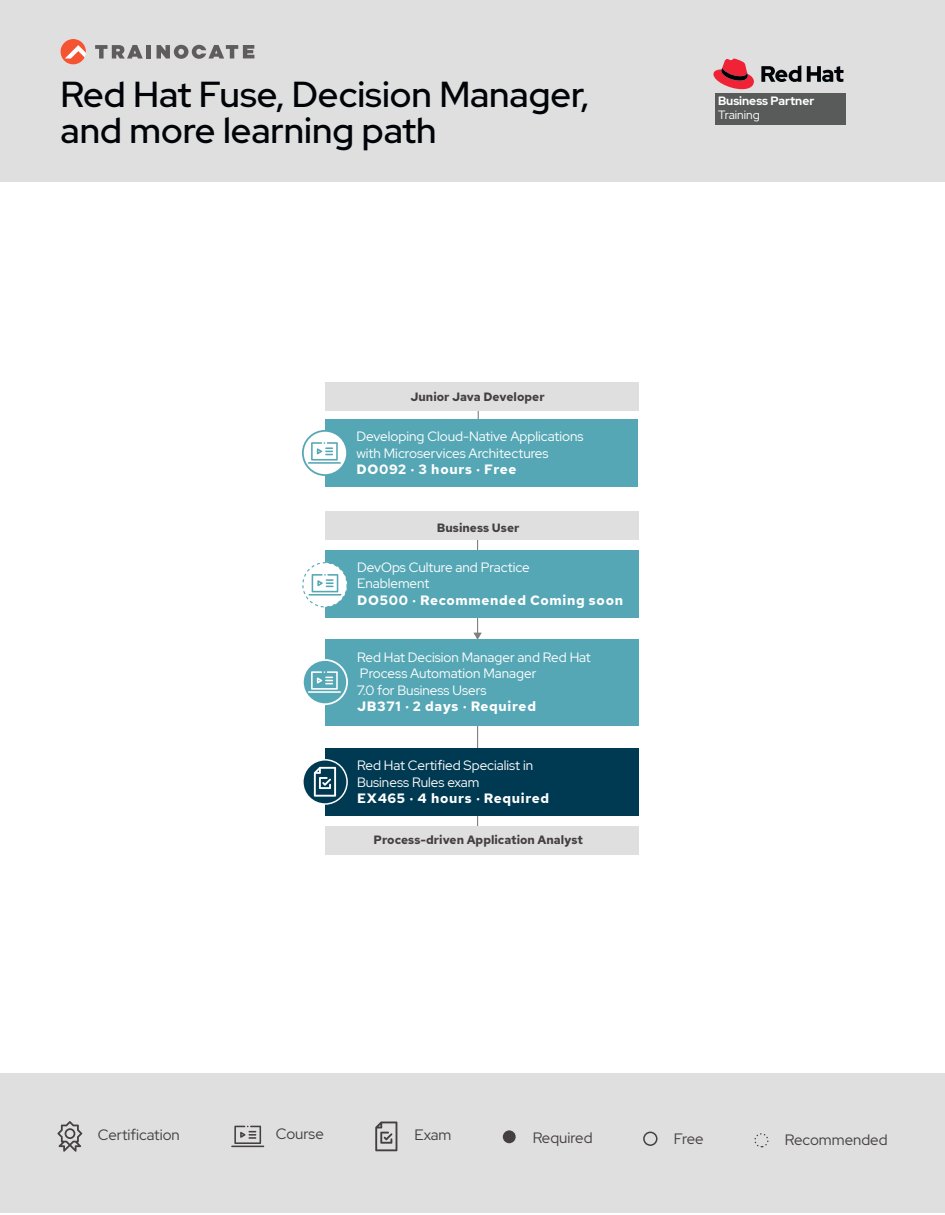
<style>
.page{position:relative;width:945px;height:1215px;background:#fff}
.page>*{position:absolute;margin:0;border:0;box-sizing:border-box;transform-origin:0 0}
.t1{font:500 36px/36px "Red Hat Display";color:#000409}
.t2{font:15px "Red Hat Display";color:#444041}
.t3{font:13.5px/16.5px "Red Hat Display";color:#fff}
.t4{font:700 13.5px "Red Hat Text";letter-spacing:.05em;color:#fff}
.t5{font:700 12px "Red Hat Text";color:#444041}
.t6{font:700 12px "Red Hat Display";color:#fff}
.t7{font:12px "Red Hat Display";color:#fff}
</style>
<div class="page">
<div style="left:0;top:0;width:945px;height:182px;background:#e0dfdf"></div>
<div style="left:0;top:1074px;width:945px;height:139px;background:#e0dfdf"></div>
<svg style="left:57px;top:1121px;width:25px;height:31px"></svg>
<div style="left:643px;top:1132px;width:15px;height:14px;border:2px solid #444041;border-radius:50%"></div>
<div style="left:754px;top:1133px;width:15px;height:14px;border:2px dashed #444041;border-radius:50%"></div>
<div style="left:503px;top:1130px;width:13px;height:13px;background:#444041;border-radius:50%"></div>
<svg style="left:231px;top:1126px;width:33px;height:21px"></svg>
<svg style="left:375px;top:1122px;width:22px;height:29px"></svg>
<hr style="left:477px;top:536px;width:1px;height:98px;background:#808081">
<svg style="left:473px;top:633px;width:9px;height:7px"></svg>
<hr style="left:477px;top:724px;width:1px;height:106px;background:#808081">
<div style="left:325px;top:420px;width:313px;height:67px;background:#55a7b5"></div>
<div style="left:325px;top:550px;width:313px;height:67px;background:#55a7b5"></div>
<div style="left:325px;top:640px;width:313px;height:86px;background:#55a7b5"></div>
<div style="left:325px;top:748px;width:313px;height:68px;background:#003a52"></div>
<div style="left:325px;top:382px;width:313px;height:29px;background:#e0dfdf"></div>
<div style="left:325px;top:512px;width:313px;height:28px;background:#e0dfdf"></div>
<div style="left:325px;top:826px;width:313px;height:29px;background:#e0dfdf"></div>
<div style="left:303px;top:431px;width:44px;height:44px;background:#fff;border-radius:50%"></div>
<div style="left:302px;top:430px;width:46px;height:46px;border:2px solid #55a7b5;border-radius:50%"></div>
<svg style="left:308px;top:442px;width:33px;height:22px"></svg>
<div style="left:303px;top:563px;width:44px;height:44px;background:#fff;border-radius:50%"></div>
<div style="left:302px;top:562px;width:46px;height:45px;border:1px dashed #55a7b5;border-radius:50%"></div>
<svg style="left:308px;top:574px;width:33px;height:22px"></svg>
<div style="left:303px;top:660px;width:44px;height:44px;background:#55a7b5;border-radius:50%"></div>
<div style="left:302px;top:659px;width:46px;height:46px;border:2px solid #fff;border-radius:50%"></div>
<svg style="left:308px;top:671px;width:33px;height:22px"></svg>
<svg style="left:303px;top:760px;width:44px;height:44px"></svg>
<div style="left:302px;top:759px;width:46px;height:46px;border:2px solid #fff;border-radius:50%"></div>
<svg style="left:314px;top:767px;width:22px;height:30px"></svg>
<svg style="left:713px;top:59px;width:41px;height:30px"></svg>
<svg style="left:761px;top:65px;width:83px;height:17px"></svg>
<div style="left:715px;top:93px;width:130px;height:32px;background:#595b5a"></div>
<svg style="left:61px;top:39px;width:25px;height:25px"></svg>
<div style="left:146px;top:45px;width:5px;height:14px;background:#5e5c5d"></div>
<svg style="left:95px;top:45px;width:48px;height:14px"></svg>
<svg style="left:157px;top:45px;width:97px;height:14px"></svg>
<h1 class="t1" style="left:61px;top:76px;width:530px">Red Hat Fuse, Decision Manager, and more learning path</h1>
<p class="t6" style="left:718px;top:93px;width:98px">Business Partner</p>
<p class="t7" style="left:718px;top:107px;width:43px">Training</p>
<p class="t5" style="left:411px;top:389px;width:136px">Junior Java Developer</p>
<p class="t3" style="left:356px;top:428px;width:229px">Developing Cloud-Native Applications with Microservices Architectures</p>
<p class="t4" style="left:356px;top:461px;width:162px">DO092 · 3 hours · Free</p>
<p class="t5" style="left:437px;top:519px;width:84px">Business User</p>
<p class="t3" style="left:357px;top:559px;width:174px">DevOps Culture and Practice<br>Enablement</p>
<p class="t4" style="left:357px;top:591px;width:268px">DO500 · Recommended Coming soon</p>
<p class="t3" style="left:357px;top:649px;width:235px">Red Hat Decision Manager and Red Hat<br>Process Automation Manager<br>7.0 for Business Users</p>
<p class="t4" style="left:357px;top:698px;width:180px">JB371 · 2 days · Required</p>
<p class="t3" style="left:357px;top:757px;width:178px">Red Hat Certified Specialist in<br>Business Rules exam</p>
<p class="t4" style="left:357px;top:790px;width:194px">EX465 · 4 hours · Required</p>
<p class="t5" style="left:374px;top:832px;width:211px">Process-driven Application Analyst</p>
<p class="t2" style="left:276px;top:1124px;width:49px">Course</p>
<p class="t2" style="left:415px;top:1125px;width:38px">Exam</p>
<p class="t2" style="left:98px;top:1125px;width:84px">Certification</p>
<p class="t2" style="left:533px;top:1127px;width:61px">Required</p>
<p class="t2" style="left:674px;top:1129px;width:31px">Free</p>
<p class="t2" style="left:785px;top:1130px;width:104px">Recommended</p>
</div>
